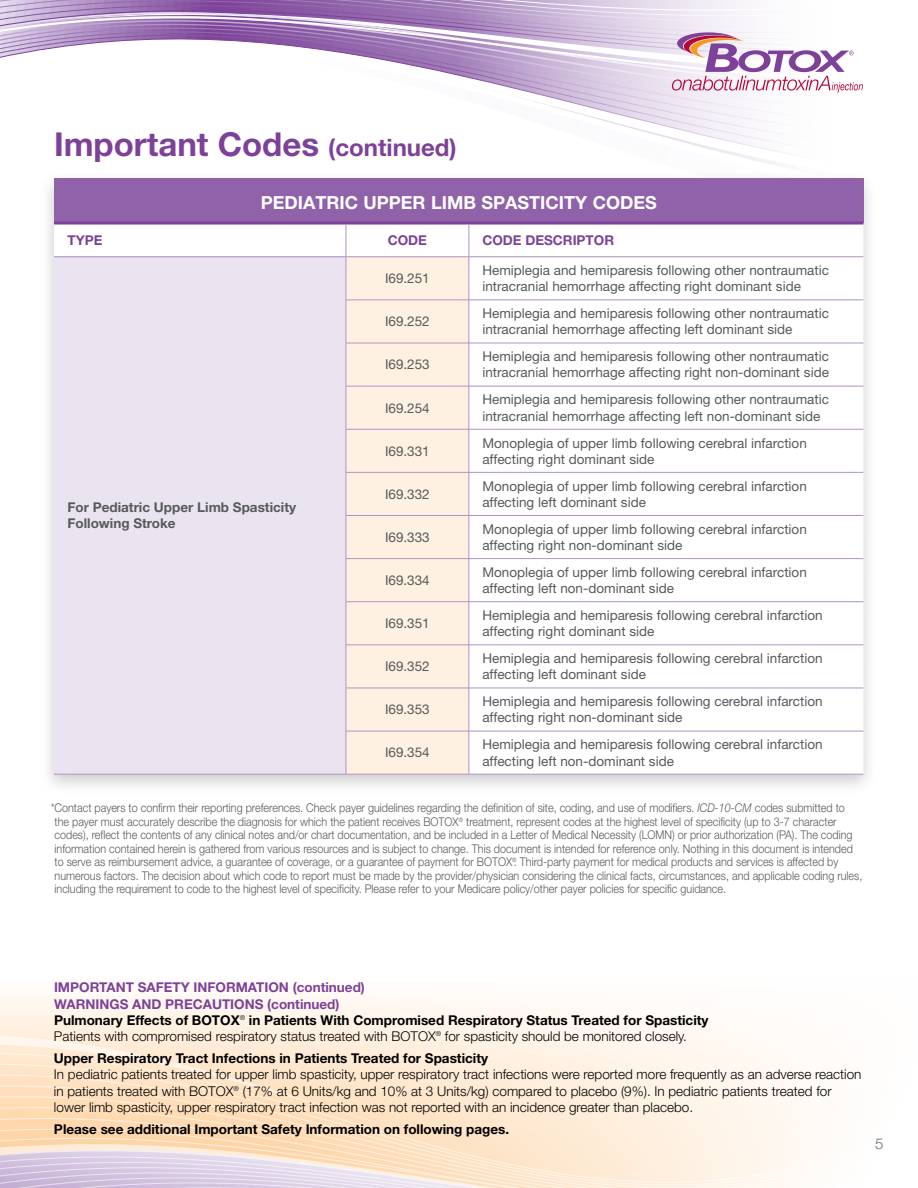
<style>
.page{position:relative;width:918px;height:1188px;background:#fff}
.page>*{position:absolute;margin:0;border:0;box-sizing:border-box;transform-origin:0 0}
.t1{font:700 33px "Helvetica Neue LT Std";color:#7d4199}
.t2{font:700 18px "Helvetica Neue LT Std";color:#fff}
.t3{font:300 15px "Helvetica Neue LT Std";color:#6d6e71}
.t4{font:13.5px/16.2px "Helvetica Neue LT Std";color:#58595b}
.t5{font:300 13.5px/16.2px "Helvetica Neue LT Std";color:#000}
.t6{font:700 13.5px "Helvetica Neue LT Std";color:#000}
.t7{font:700 13.5px/16.2px "Helvetica Neue LT Std";color:#58595b}
.t8{font:700 13.5px "Helvetica Neue LT Std";color:#7d4199}
.t9{font:300 12px/13.5px "Helvetica Neue LT Std";color:#58595b;scale:.9 1}
.s1{font-size:24px}
.s2{font-style:italic}
.s3{font-weight:700;color:#7d4199}
.s4{font-weight:700}
</style>
<div class="page">
<svg style="left:0;top:995px;width:815px;height:193px"></svg>
<svg style="left:0;top:0;width:453px;height:75px"></svg>
<svg style="left:453px;top:0;width:335px;height:166px"></svg>
<svg style="left:672px;top:32px;width:191px;height:61px"></svg>
<div style="left:39px;top:169px;width:840px;height:627px;background:#000;opacity:.2"></div>
<div style="left:54px;top:178px;width:809px;height:45px;background:#8f62a9"></div>
<svg style="left:54px;top:225px;width:809px;height:32px"></svg>
<div style="left:54px;top:257px;width:292px;height:517px;background:#eae4f1"></div>
<div style="left:347px;top:258px;width:122px;height:516px;background:#fff1e2"></div>
<svg style="left:470px;top:258px;width:393px;height:516px"></svg>
<hr style="left:346px;top:257px;width:123px;height:1px;background:#b093c5">
<hr style="left:469px;top:257px;width:394px;height:1px;background:#b093c5">
<hr style="left:346px;top:300px;width:123px;height:1px;background:#b093c5">
<hr style="left:469px;top:300px;width:394px;height:1px;background:#b093c5">
<hr style="left:346px;top:343px;width:123px;height:1px;background:#b093c5">
<hr style="left:469px;top:343px;width:394px;height:1px;background:#b093c5">
<hr style="left:346px;top:386px;width:123px;height:1px;background:#b093c5">
<hr style="left:469px;top:386px;width:394px;height:1px;background:#b093c5">
<hr style="left:346px;top:429px;width:123px;height:1px;background:#b093c5">
<hr style="left:469px;top:429px;width:394px;height:1px;background:#b093c5">
<hr style="left:346px;top:472px;width:123px;height:1px;background:#b093c5">
<hr style="left:469px;top:472px;width:394px;height:1px;background:#b093c5">
<hr style="left:346px;top:515px;width:123px;height:1px;background:#b093c5">
<hr style="left:469px;top:515px;width:394px;height:1px;background:#b093c5">
<hr style="left:346px;top:558px;width:123px;height:1px;background:#b093c5">
<hr style="left:469px;top:558px;width:394px;height:1px;background:#b093c5">
<hr style="left:346px;top:601px;width:123px;height:1px;background:#b093c5">
<hr style="left:469px;top:601px;width:394px;height:1px;background:#b093c5">
<hr style="left:346px;top:645px;width:123px;height:1px;background:#b093c5">
<hr style="left:469px;top:645px;width:394px;height:1px;background:#b093c5">
<hr style="left:346px;top:688px;width:123px;height:1px;background:#b093c5">
<hr style="left:469px;top:688px;width:394px;height:1px;background:#b093c5">
<hr style="left:346px;top:731px;width:123px;height:1px;background:#b093c5">
<hr style="left:469px;top:731px;width:394px;height:1px;background:#b093c5">
<hr style="left:346px;top:774px;width:123px;height:1px;background:#b093c5">
<hr style="left:469px;top:774px;width:394px;height:1px;background:#b093c5">
<hr style="left:54px;top:222px;width:292px;height:3px;background:#7d4199">
<hr style="left:346px;top:222px;width:123px;height:3px;background:#7d4199">
<hr style="left:469px;top:222px;width:394px;height:3px;background:#7d4199">
<hr style="left:54px;top:257px;width:292px;height:1px;background:#b093c5">
<hr style="left:54px;top:774px;width:292px;height:1px;background:#b093c5">
<hr style="left:346px;top:225px;width:1px;height:32px;background:#b093c5">
<hr style="left:469px;top:225px;width:1px;height:32px;background:#b093c5">
<hr style="left:346px;top:257px;width:1px;height:43px;background:#b093c5">
<hr style="left:469px;top:257px;width:1px;height:43px;background:#b093c5">
<hr style="left:346px;top:300px;width:1px;height:43px;background:#b093c5">
<hr style="left:469px;top:300px;width:1px;height:43px;background:#b093c5">
<hr style="left:346px;top:343px;width:1px;height:43px;background:#b093c5">
<hr style="left:469px;top:343px;width:1px;height:43px;background:#b093c5">
<hr style="left:346px;top:386px;width:1px;height:43px;background:#b093c5">
<hr style="left:469px;top:386px;width:1px;height:43px;background:#b093c5">
<hr style="left:346px;top:429px;width:1px;height:43px;background:#b093c5">
<hr style="left:469px;top:429px;width:1px;height:43px;background:#b093c5">
<hr style="left:346px;top:473px;width:1px;height:42px;background:#b093c5">
<hr style="left:469px;top:473px;width:1px;height:42px;background:#b093c5">
<hr style="left:346px;top:516px;width:1px;height:42px;background:#b093c5">
<hr style="left:469px;top:516px;width:1px;height:42px;background:#b093c5">
<hr style="left:346px;top:559px;width:1px;height:43px;background:#b093c5">
<hr style="left:469px;top:559px;width:1px;height:43px;background:#b093c5">
<hr style="left:346px;top:602px;width:1px;height:43px;background:#b093c5">
<hr style="left:469px;top:602px;width:1px;height:43px;background:#b093c5">
<hr style="left:346px;top:645px;width:1px;height:43px;background:#b093c5">
<hr style="left:469px;top:645px;width:1px;height:43px;background:#b093c5">
<hr style="left:346px;top:688px;width:1px;height:43px;background:#b093c5">
<hr style="left:469px;top:688px;width:1px;height:43px;background:#b093c5">
<hr style="left:346px;top:731px;width:1px;height:43px;background:#b093c5">
<hr style="left:469px;top:731px;width:1px;height:43px;background:#b093c5">
<h1 class="t1" style="left:54px;top:123px;width:404px">Important Codes <span class="s1">(continued)</span></h1>
<h2 class="t2" style="left:261px;top:192px;width:398px">PEDIATRIC UPPER LIMB SPASTICITY CODES</h2>
<p class="t8" style="left:68px;top:232px;width:37px">TYPE</p>
<p class="t8" style="left:388px;top:232px;width:41px">CODE</p>
<p class="t8" style="left:482px;top:232px;width:133px">CODE DESCRIPTOR</p>
<p class="t7" style="left:68px;top:499px;width:230px">For Pediatric Upper Limb Spasticity<br>Following Stroke</p>
<p class="t4" style="left:385px;top:270px;width:46px">I69.251</p>
<p class="t4" style="left:482px;top:262px;width:348px">Hemiplegia and hemiparesis following other nontraumatic intracranial hemorrhage affecting right dominant side</p>
<p class="t4" style="left:385px;top:313px;width:46px">I69.252</p>
<p class="t4" style="left:482px;top:305px;width:348px">Hemiplegia and hemiparesis following other nontraumatic intracranial hemorrhage affecting left dominant side</p>
<p class="t4" style="left:385px;top:356px;width:46px">I69.253</p>
<p class="t4" style="left:482px;top:348px;width:348px">Hemiplegia and hemiparesis following other nontraumatic intracranial hemorrhage affecting right non-dominant side</p>
<p class="t4" style="left:385px;top:399px;width:46px">I69.254</p>
<p class="t4" style="left:482px;top:391px;width:348px">Hemiplegia and hemiparesis following other nontraumatic intracranial hemorrhage affecting left non-dominant side</p>
<p class="t4" style="left:385px;top:443px;width:46px">I69.331</p>
<p class="t4" style="left:482px;top:434px;width:326px">Monoplegia of upper limb following cerebral infarction affecting right dominant side</p>
<p class="t4" style="left:385px;top:486px;width:46px">I69.332</p>
<p class="t4" style="left:482px;top:478px;width:326px">Monoplegia of upper limb following cerebral infarction affecting left dominant side</p>
<p class="t4" style="left:385px;top:529px;width:46px">I69.333</p>
<p class="t4" style="left:482px;top:521px;width:326px">Monoplegia of upper limb following cerebral infarction affecting right non-dominant side</p>
<p class="t4" style="left:385px;top:572px;width:46px">I69.334</p>
<p class="t4" style="left:482px;top:564px;width:326px">Monoplegia of upper limb following cerebral infarction affecting left non-dominant side</p>
<p class="t4" style="left:385px;top:615px;width:46px">I69.351</p>
<p class="t4" style="left:482px;top:607px;width:342px">Hemiplegia and hemiparesis following cerebral infarction affecting right dominant side</p>
<p class="t4" style="left:385px;top:658px;width:46px">I69.352</p>
<p class="t4" style="left:482px;top:650px;width:342px">Hemiplegia and hemiparesis following cerebral infarction affecting left dominant side</p>
<p class="t4" style="left:385px;top:701px;width:46px">I69.353</p>
<p class="t4" style="left:482px;top:693px;width:342px">Hemiplegia and hemiparesis following cerebral infarction affecting right non-dominant side</p>
<p class="t4" style="left:385px;top:744px;width:46px">I69.354</p>
<p class="t4" style="left:482px;top:736px;width:342px">Hemiplegia and hemiparesis following cerebral infarction affecting left non-dominant side</p>
<p class="t9" style="left:55px;top:801px;width:899px;text-indent:-4px">*Contact payers to confirm their reporting preferences. Check payer guidelines regarding the definition of site, coding, and use of modifiers. <span class="s2">ICD-10-CM</span> codes submitted to the payer must accurately describe the diagnosis for which the patient receives BOTOX<sup>®</sup> treatment, represent codes at the highest level of specificity (up to 3-7 character codes), reflect the contents of any clinical notes and/or chart documentation, and be included in a Letter of Medical Necessity (LOMN) or prior authorization (PA). The coding information contained herein is gathered from various resources and is subject to change. This document is intended for reference only. Nothing in this document is intended to serve as reimbursement advice, a guarantee of coverage, or a guarantee of payment for BOTOX<sup>®</sup>. Third-party payment for medical products and services is affected by numerous factors. The decision about which code to report must be made by the provider/physician considering the clinical facts, circumstances, and applicable coding rules, including the requirement to code to the highest level of specificity. Please refer to your Medicare policy/other payer policies for specific guidance.</p>
<p class="t5" style="left:54px;top:979px;width:656px"><span class="s3">IMPORTANT SAFETY INFORMATION (continued)<br>WARNINGS AND PRECAUTIONS (continued)<br></span><span class="s4">Pulmonary Effects of BOTOX</span><sup>®</sup> <span class="s4">in Patients With Compromised Respiratory Status Treated for Spasticity </span>Patients with compromised respiratory status treated with BOTOX<sup>®</sup> for spasticity should be monitored closely.</p>
<p class="t6" style="left:54px;top:1050px;width:436px">Upper Respiratory Tract Infections in Patients Treated for Spasticity</p>
<p class="t5" style="left:54px;top:1066px;width:809px">In pediatric patients treated for upper limb spasticity, upper respiratory tract infections were reported more frequently as an adverse reaction in patients treated with BOTOX<sup>®</sup> (17% at 6 Units/kg and 10% at 3 Units/kg) compared to placebo (9%). In pediatric patients treated for lower limb spasticity, upper respiratory tract infection was not reported with an incidence greater than placebo.</p>
<p class="t6" style="left:54px;top:1121px;width:457px">Please see additional Important Safety Information on following pages.</p>
<p class="t3" style="left:875px;top:1134px;width:10px">5</p>
</div>
